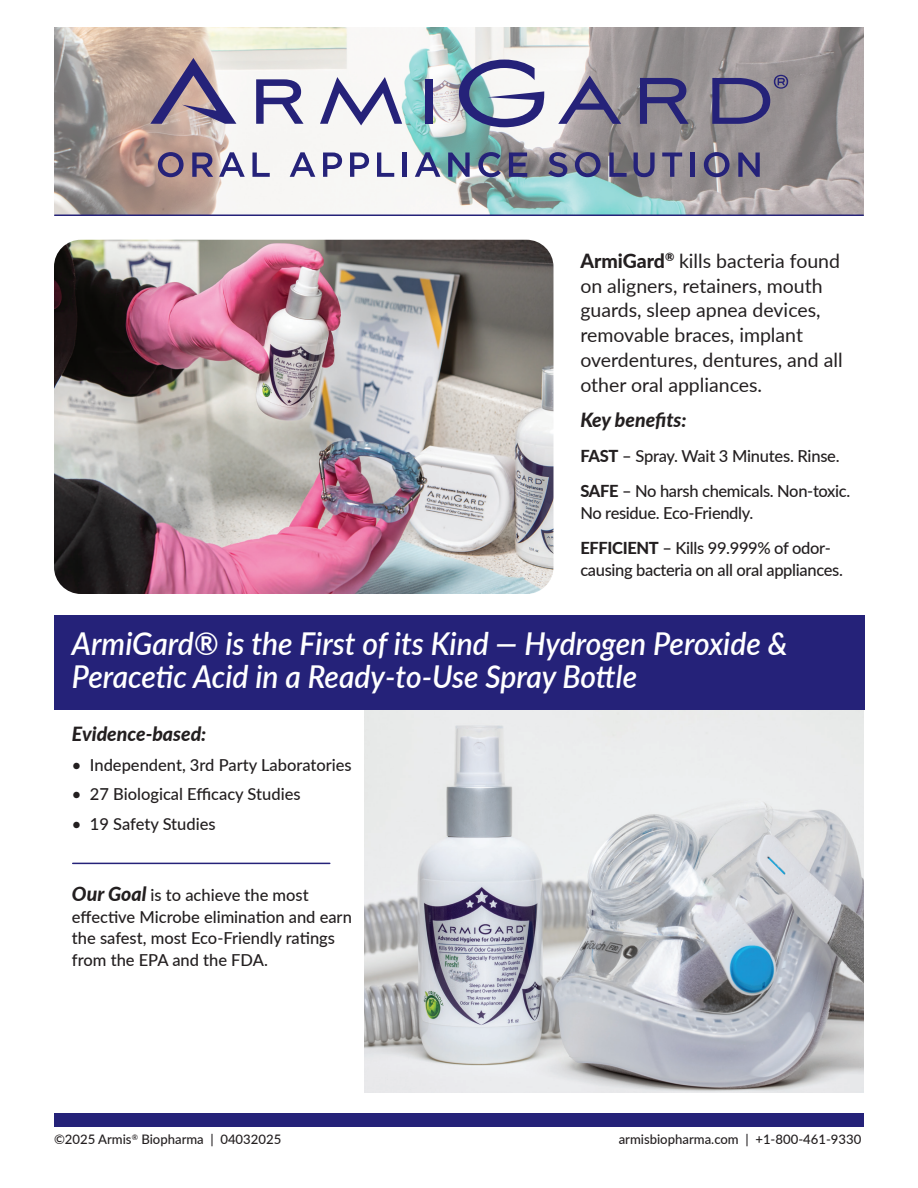
<style>
.page{position:relative;width:918px;height:1188px;background:#fff}
.page>*{position:absolute;margin:0;border:0;box-sizing:border-box;transform-origin:0 0}
.t1{font:italic 600 31.5px/33px "Lato";color:#fff;scale:.95 1}
.t2{font:19.5px/24.8px "Lato";color:#231f20}
.t3{font:italic 800 19.5px "Lato";color:#231f20}
.t4{font:500 16.5px/21.8px "Lato";letter-spacing:-.005em;color:#231f20}
.t5{font:500 13.2px "Lato";color:#231f20}
.s1{font-weight:800}
.s2{font-weight:800;font-style:italic;font-size:19.5px}
</style>
<div class="page">
<img style="left:364px;top:710px;width:500px;height:382px">
<img style="left:54px;top:27px;width:810px;height:188px">
<svg style="left:558px;top:76px;width:63px;height:48px"></svg>
<svg style="left:640px;top:78px;width:49px;height:46px;background:#625d85"></svg>
<svg style="left:256px;top:79px;width:48px;height:45px"></svg>
<svg style="left:320px;top:77px;width:82px;height:48px"></svg>
<div style="left:425px;top:79px;width:8px;height:45px;background:#252279"></div>
<svg style="left:150px;top:58px;width:86px;height:66px;background:#a696a5"></svg>
<svg style="left:459px;top:60px;width:85px;height:67px"></svg>
<svg style="left:712px;top:75px;width:76px;height:49px;background:#75708c"></svg>
<svg style="left:158px;top:152px;width:26px;height:25px"></svg>
<svg style="left:192px;top:153px;width:21px;height:24px"></svg>
<svg style="left:219px;top:152px;width:26px;height:25px"></svg>
<svg style="left:252px;top:153px;width:18px;height:24px"></svg>
<svg style="left:290px;top:152px;width:25px;height:25px"></svg>
<svg style="left:323px;top:153px;width:19px;height:24px"></svg>
<svg style="left:350px;top:153px;width:19px;height:24px"></svg>
<svg style="left:377px;top:153px;width:17px;height:24px"></svg>
<hr style="left:403px;top:153px;width:4px;height:24px;background:#252279">
<svg style="left:415px;top:152px;width:25px;height:25px"></svg>
<svg style="left:448px;top:153px;width:22px;height:24px"></svg>
<svg style="left:478px;top:152px;width:23px;height:25px"></svg>
<svg style="left:509px;top:153px;width:18px;height:24px"></svg>
<svg style="left:548px;top:152px;width:19px;height:25px"></svg>
<svg style="left:575px;top:152px;width:26px;height:25px"></svg>
<svg style="left:609px;top:153px;width:18px;height:24px"></svg>
<svg style="left:634px;top:153px;width:21px;height:24px"></svg>
<svg style="left:662px;top:153px;width:20px;height:24px"></svg>
<hr style="left:691px;top:153px;width:4px;height:24px;background:#252279">
<svg style="left:704px;top:152px;width:26px;height:25px"></svg>
<svg style="left:738px;top:153px;width:22px;height:24px"></svg>
<hr style="left:55px;top:214px;width:808px;height:2px;background:#252279">
<div style="left:54px;top:1114px;width:810px;height:13px;background:#252279"></div>
<img style="left:54px;top:240px;width:499px;height:354px">
<hr style="left:73px;top:863px;width:257px;height:1px;background:#252279">
<div style="left:54px;top:615px;width:810px;height:95px;background:#252279"></div>
<p class="t2" style="left:580px;top:248px;width:264px"><span class="s1">ArmiGard</span><sup>®</sup> kills bacteria found on aligners, retainers, mouth guards, sleep apnea devices, removable braces, implant overdentures, dentures, and all other oral appliances.</p>
<p class="t3" style="left:580px;top:405px;width:108px">Key benefits:</p>
<p class="t4" style="left:580px;top:438px;width:272px;line-height:35.2px"><span class="s1">FAST</span> – Spray. Wait 3 Minutes. Rinse.<br><span class="s1">SAFE</span> – No harsh chemicals. Non-toxic.</p>
<p class="t4" style="left:580px;top:495px;width:252px;line-height:35.2px">No residue. Eco-Friendly.<br><span class="s1">EFFICIENT</span> – Kills 99.999% of odor-</p>
<p class="t4" style="left:580px;top:558px;width:264px">causing bacteria on all oral appliances.</p>
<h1 class="t1" style="left:72px;top:626px;width:755px">ArmiGard® is the First of its Kind — Hydrogen Peroxide &amp;<br>Peracetic Acid in a Ready-to-Use Spray Bottle</h1>
<p class="t3" style="left:72px;top:719px;width:136px">Evidence-based:</p>
<p class="t4" style="left:72px;top:753px;width:281px">• Independent, 3rd Party Laboratories</p>
<p class="t4" style="left:72px;top:783px;width:230px">• 27 Biological Efficacy Studies</p>
<p class="t4" style="left:72px;top:813px;width:145px">• 19 Safety Studies</p>
<p class="t4" style="left:72px;top:883px;width:281px"><span class="s2">Our Goal</span> is to achieve the most effective Microbe elimination and earn the safest, most Eco-Friendly ratings from the EPA and the FDA.</p>
<p class="t5" style="left:54px;top:1130px;width:229px">©2025 Armis<sup>®</sup> Biopharma | 04032025</p>
<p class="t5" style="left:619px;top:1130px;width:244px">armisbiopharma.com | +1-800-461-9330</p>
</div>
